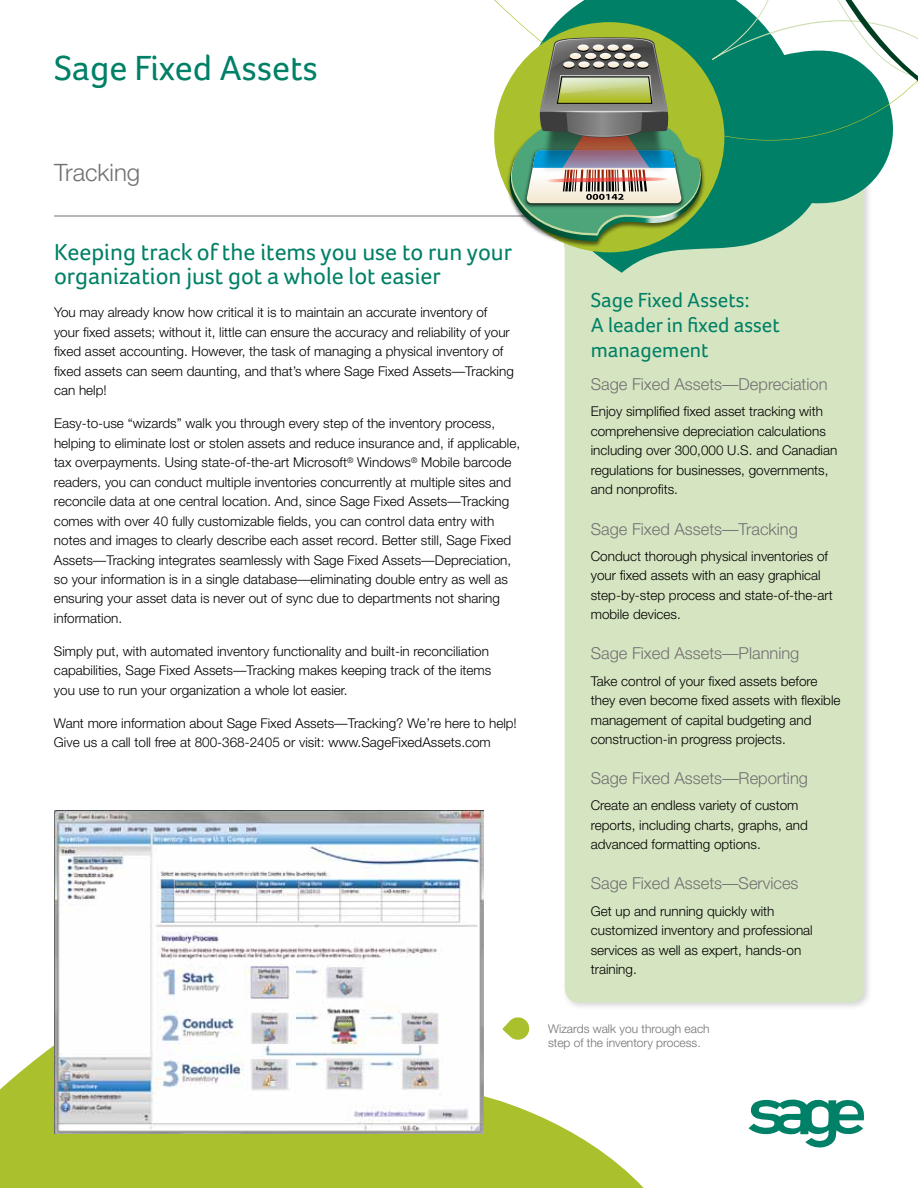
<style>
.page{position:relative;width:918px;height:1188px;background:#fff}
.page>*{position:absolute;margin:0;border:0;box-sizing:border-box;transform-origin:0 0}
.t1{font:36px "Foco";color:#008066}
.t2{font:24px/24px "Foco";color:#008066}
.t3{font:300 24px "Helvetica Neue";color:#717073}
.t4{font:21px/25.2px "Foco";color:#008066}
.t5{font:300 16.5px "Helvetica Neue";color:#717073}
.t6{font:300 13.5px/19.5px "Helvetica Neue";color:#000}
.t7{font:300 12px/14.4px "Helvetica Neue";color:#717073}
</style>
<div class="page">
<hr style="left:54px;top:216px;width:810px;height:1px;background:#717073">
<svg style="left:0;top:1011px;width:820px;height:177px"></svg>
<div style="left:561px;top:159px;width:312px;height:852px;background:#717073;opacity:.3"></div>
<div style="left:565px;top:229px;width:299px;height:773px;background:#d6e5c1;border-radius:14px"></div>
<svg style="left:561px;top:244px;width:312px;height:29px"></svg>
<svg style="left:749px;top:1100px;width:115px;height:48px"></svg>
<img style="left:54px;top:811px;width:429px;height:323px">
<img style="left:499px;top:96px;width:215px;height:150px">
<svg style="left:502px;top:0;width:416px;height:244px"></svg>
<svg style="left:502px;top:1016px;width:28px;height:25px"></svg>
<h1 class="t1" style="left:54px;top:47px;width:265px">Sage Fixed Assets</h1>
<h2 class="t3" style="left:54px;top:158px;width:88px">Tracking</h2>
<h2 class="t2" style="left:54px;top:240px;width:460px">Keeping track of the items you use to run your organization just got a whole lot easier</h2>
<p class="t6" style="left:54px;top:302px;width:461px">You may already know how critical it is to maintain an accurate inventory of your fixed assets; without it, little can ensure the accuracy and reliability of your fixed asset accounting. However, the task of managing a physical inventory of fixed assets can seem daunting, and that’s where Sage Fixed Assets—Tracking can help!</p>
<p class="t6" style="left:54px;top:413px;width:468px">Easy-to-use “wizards” walk you through every step of the inventory process, helping to eliminate lost or stolen assets and reduce insurance and, if applicable, tax overpayments. Using state-of-the-art Microsoft<sup>®</sup> Windows<sup>®</sup> Mobile barcode readers, you can conduct multiple inventories concurrently at multiple sites and reconcile data at one central location. And, since Sage Fixed Assets—Tracking comes with over 40 fully customizable fields, you can control data entry with notes and images to clearly describe each asset record. Better still, Sage Fixed Assets—Tracking integrates seamlessly with Sage Fixed Assets—Depreciation, so your information is in a single database—eliminating double entry as well as ensuring your asset data is never out of sync due to departments not sharing information.</p>
<p class="t6" style="left:54px;top:641px;width:439px">Simply put, with automated inventory functionality and built-in reconciliation capabilities, Sage Fixed Assets—Tracking makes keeping track of the items you use to run your organization a whole lot easier.</p>
<p class="t6" style="left:54px;top:713px;width:464px">Want more information about Sage Fixed Assets—Tracking? We’re here to help!<br>Give us a call toll free at 800-368-2405 or visit: www.SageFixedAssets.com</p>
<h3 class="t4" style="left:591px;top:287px;width:191px">Sage Fixed Assets:<br>A leader in fixed asset management</h3>
<p class="t5" style="left:591px;top:374px;width:238px">Sage Fixed Assets—Depreciation</p>
<p class="t6" style="left:591px;top:402px;width:248px">Enjoy simplified fixed asset tracking with comprehensive depreciation calculations including over 300,000 U.S. and Canadian regulations for businesses, governments, and nonprofits.</p>
<p class="t5" style="left:591px;top:519px;width:209px">Sage Fixed Assets—Tracking</p>
<p class="t6" style="left:591px;top:546px;width:244px">Conduct thorough physical inventories of your fixed assets with an easy graphical step-by-step process and state-of-the-art mobile devices.</p>
<p class="t5" style="left:591px;top:643px;width:210px">Sage Fixed Assets—Planning</p>
<p class="t6" style="left:591px;top:671px;width:251px">Take control of your fixed assets before they even become fixed assets with flexible management of capital budgeting and construction-in progress projects.</p>
<p class="t5" style="left:591px;top:768px;width:219px">Sage Fixed Assets—Reporting</p>
<p class="t6" style="left:591px;top:796px;width:219px">Create an endless variety of custom reports, including charts, graphs, and advanced formatting options.</p>
<p class="t5" style="left:591px;top:873px;width:209px">Sage Fixed Assets—Services</p>
<p class="t6" style="left:591px;top:901px;width:224px">Get up and running quickly with customized inventory and professional services as well as expert, hands-on training.</p>
<p class="t7" style="left:548px;top:1021px;width:163px">Wizards walk you through each step of the inventory process.</p>
</div>
